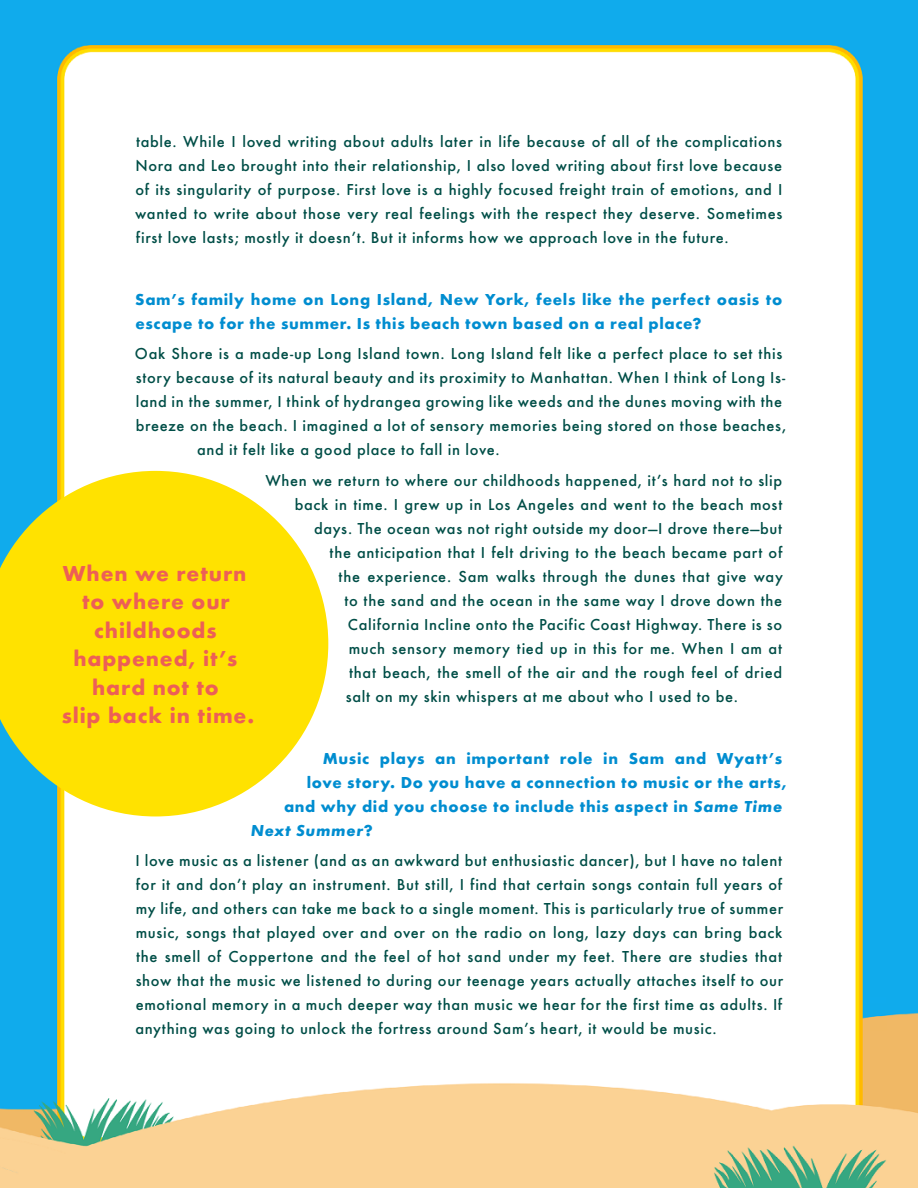
<style>
.page{position:relative;width:918px;height:1188px;background:#fff}
.page>*{position:absolute;margin:0;border:0;box-sizing:border-box;transform-origin:0 0}
.t1{font:700 22.5px/28.5px "Futura Round";letter-spacing:.04em;color:#ed5f56;text-align:center}
.t2{font:500 16.5px/24px "Futura Round";letter-spacing:.04em;color:#004e47;text-align:justify}
.t3{font:700 16.5px/24px "Futura Round";letter-spacing:.04em;color:#008dd0}
.t4{font:italic 700 16.5px "Futura Round";letter-spacing:.04em;color:#008dd0}
.s1{font-style:italic}
.s2{font-style:normal}
</style>
<div class="page">
<img style="left:0;top:0;width:918px;height:1188px">
<svg style="left:0;top:471px;width:328px;height:345px;background:#f0e22d"></svg>
<p class="t2" style="left:135px;top:128px;width:649px">table. While I loved writing about adults later in life because of all of the complications Nora and Leo brought into their relationship, I also loved writing about first love because of its singularity of purpose. First love is a highly focused freight train of emotions, and I wanted to write about those very real feelings with the respect they deserve. Sometimes first love lasts; mostly it doesn’t. But it informs how we approach love in the future.</p>
<p class="t3" style="left:135px;top:286px;width:649px">Sam’s family home on Long Island, New York, feels like the perfect oasis to escape to for the summer. Is this beach town based on a real place?</p>
<p class="t2" style="left:135px;top:341px;width:649px">Oak Shore is a made-up Long Island town. Long Island felt like a perfect place to set this</p>
<p class="t2" style="left:136px;top:365px;width:651px">story because of its natural beauty and its proximity to Manhattan. When I think of Long Is-</p>
<p class="t2" style="left:136px;top:389px;width:648px">land in the summer, I think of hydrangea growing like weeds and the dunes moving with the</p>
<p class="t2" style="left:136px;top:413px;width:652px">breeze on the beach. I imagined a lot of sensory memories being stored on those beaches,</p>
<p class="t2" style="left:197px;top:437px;width:304px">and it felt like a good place to fall in love.</p>
<p class="t2" style="left:265px;top:467px;width:518px">When we return to where our childhoods happened, it’s hard not to slip</p>
<p class="t2" style="left:295px;top:491px;width:489px">back in time. I grew up in Los Angeles and went to the beach most</p>
<p class="t2" style="left:314px;top:515px;width:470px">days. The ocean was not right outside my door—I drove there—but</p>
<p class="t2" style="left:330px;top:539px;width:454px">the anticipation that I felt driving to the beach became part of</p>
<p class="t2" style="left:339px;top:563px;width:446px">the experience. Sam walks through the dunes that give way</p>
<p class="t2" style="left:345px;top:587px;width:439px">to the sand and the ocean in the same way I drove down the</p>
<p class="t2" style="left:348px;top:611px;width:436px">California Incline onto the Pacific Coast Highway. There is so</p>
<p class="t2" style="left:349px;top:635px;width:435px">much sensory memory tied up in this for me. When I am at</p>
<p class="t2" style="left:349px;top:659px;width:435px">that beach, the smell of the air and the rough feel of dried</p>
<p class="t2" style="left:346px;top:683px;width:394px">salt on my skin whispers at me about who I used to be.</p>
<p class="t1" style="left:62px;top:557px;width:194px">When we return to where our childhoods happened, it’s hard not to<br>slip back in time.</p>
<p class="t3" style="left:323px;top:745px;width:461px">Music plays an important role in Sam and Wyatt’s</p>
<p class="t3" style="left:307px;top:769px;width:482px">love story. Do you have a connection to music or the arts,</p>
<p class="t3" style="left:284px;top:793px;width:500px">and why did you choose to include this aspect in <span class="s1">Same Time</span></p>
<p class="t4" style="left:251px;top:818px;width:123px">Next Summer<span class="s2">?</span></p>
<p class="t2" style="left:135px;top:848px;width:649px">I love music as a listener (and as an awkward but enthusiastic dancer), but I have no talent for it and don’t play an instrument. But still, I find that certain songs contain full years of my life, and others can take me back to a single moment. This is particularly true of summer music, songs that played over and over on the radio on long, lazy days can bring back the smell of Coppertone and the feel of hot sand under my feet. There are studies that show that the music we listened to during our teenage years actually attaches itself to our emotional memory in a much deeper way than music we hear for the first time as adults. If anything was going to unlock the fortress around Sam’s heart, it would be music.</p>
</div>
